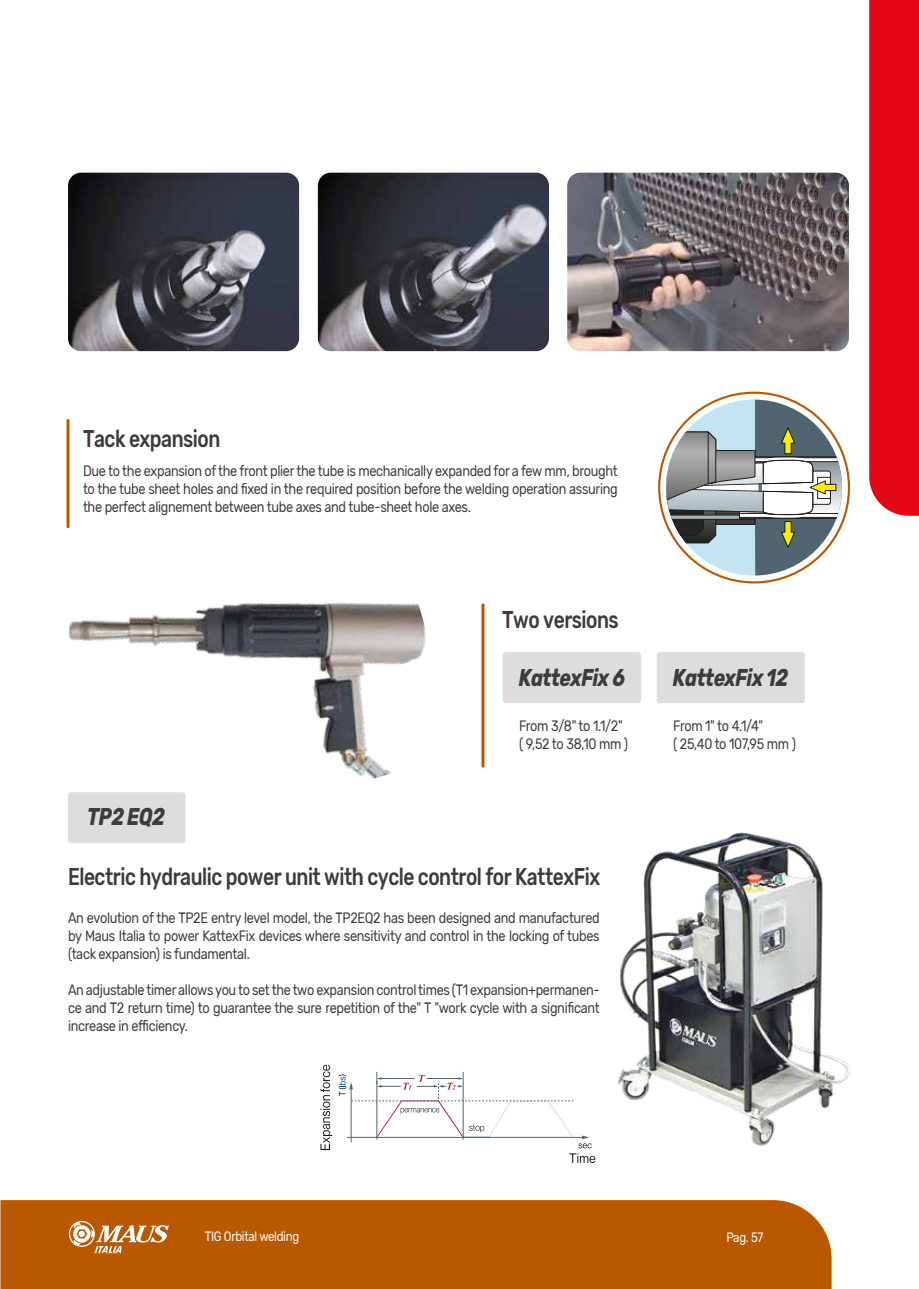
<style>
.page{position:relative;width:919px;height:1289px;background:#fff}
.page>*{position:absolute;margin:0;border:0;box-sizing:border-box;transform-origin:0 0}
.t1{font:500 24.15px "Rubik";letter-spacing:-.025em;color:#3c3c3b;scale:.79 1}
.t2{font:italic 700 24.15px "Rubik";letter-spacing:-.025em;color:#3c3c3b;scale:.79 1}
.t3{font:15px/18px "Rubik";letter-spacing:-.025em;color:#3c3c3b;text-align:justify;scale:.85 1}
.t4{font:13.5px "Rubik";letter-spacing:-.025em;color:#fff;scale:.85 1}
</style>
<div class="page">
<hr style="left:66px;top:420px;width:3px;height:107px;background:#ba5802">
<img style="left:567px;top:173px;width:281px;height:178px">
<img style="left:318px;top:173px;width:231px;height:178px">
<img style="left:68px;top:173px;width:231px;height:178px">
<img style="left:66px;top:527px;width:360px;height:314px">
<hr style="left:481px;top:605px;width:3px;height:161px;background:#ba5802">
<div style="left:502px;top:652px;width:139px;height:51px;background:#ddd;border-radius:3px"></div>
<div style="left:656px;top:652px;width:148px;height:51px;background:#ddd;border-radius:3px"></div>
<hr style="left:463px;top:1071px;width:1px;height:68px;background:#50656f">
<svg style="left:320px;top:1064px;width:12px;height:85px"></svg>
<svg style="left:338px;top:1074px;width:257px;height:89px"></svg>
<hr style="left:376px;top:1071px;width:1px;height:68px;background:#50656f">
<img style="left:618px;top:832px;width:232px;height:313px">
<div style="left:68px;top:792px;width:117px;height:51px;background:#ddd;border-radius:3px"></div>
<svg style="left:666px;top:399px;width:176px;height:176px"></svg>
<hr style="left:707px;top:432px;width:1px;height:52px;background:#1d1d1b">
<div style="left:0;top:1200px;width:831px;height:88px;background:#ba5802"></div>
<svg style="left:69px;top:1220px;width:100px;height:33px"></svg>
<div style="left:869px;top:0;width:49px;height:516px;background:#e30613"></div>
<h1 class="t1" style="left:83px;top:424px;width:175px">Tack expansion</h1>
<p class="t3" style="left:83px;top:462px;width:630px">Due to the expansion of the front plier the tube is mechanically expanded for a few mm, brought to the tube sheet holes and fixed in the required position before the welding operation assuring the perfect alignement between tube axes and tube-sheet hole axes.</p>
<h1 class="t1" style="left:502px;top:605px;width:149px">Two versions</h1>
<h1 class="t2" style="left:87px;top:803px;width:99px">TP2 EQ2</h1>
<h1 class="t2" style="left:519px;top:664px;width:136px">KattexFix 6</h1>
<h1 class="t2" style="left:673px;top:664px;width:147px">KattexFix 12</h1>
<p class="t3" style="left:519px;top:717px;width:130px">From 3/8" to 1.1/2" ( 9,52 to 38,10 mm )</p>
<p class="t3" style="left:673px;top:717px;width:146px">From 1" to 4.1/4"<br>( 25,40 to 107,95 mm )</p>
<h1 class="t1" style="left:68px;top:862px;width:675px">Electric hydraulic power unit with cycle control for KattexFix</h1>
<p class="t3" style="left:68px;top:909px;width:627px">An evolution of the TP2E entry level model, the TP2EQ2 has been designed and manufactured by Maus Italia to power KattexFix devices where sensitivity and control in the locking of tubes (tack expansion) is fundamental.</p>
<p class="t3" style="left:68px;top:981px;width:627px">An adjustable timer allows you to set the two expansion control times (T1 expansion+permanen&shy;ce and T2 return time) to guarantee the sure repetition of the" T "work cycle with a significant increase in efficiency.</p>
<p class="t4" style="left:205px;top:1229px;width:113px">TIG Orbital welding</p>
<p class="t4" style="left:726px;top:1229px;width:45px">Pag. 57</p>
</div>
